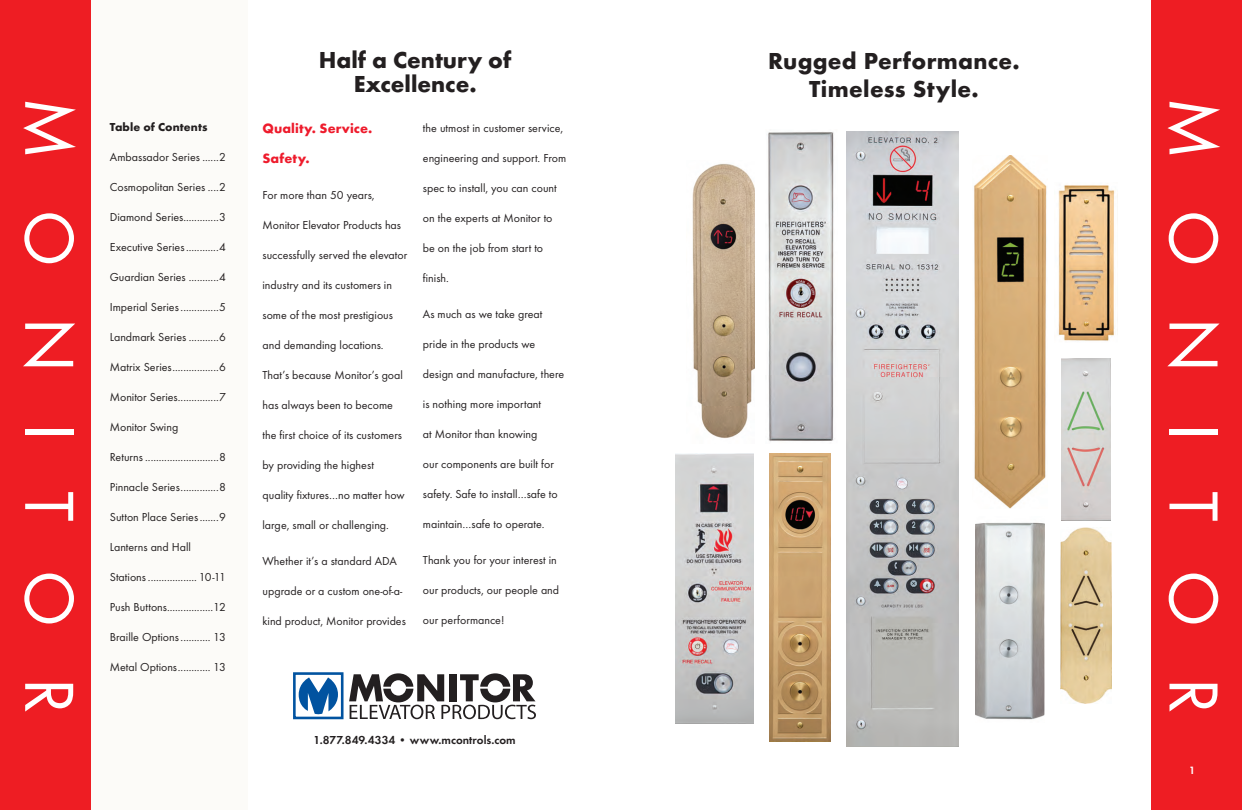
<style>
.page{position:relative;width:1242px;height:810px;background:#fff}
.page>*{position:absolute;margin:0;border:0;box-sizing:border-box;transform-origin:0 0}
.t1{font:72px "Futura T";letter-spacing:.7em;color:#fff}
.t2{font:700 24px/28px "Futura T";letter-spacing:.005em;color:#231f20;text-align:center}
.t3{font:700 14px/30px "Futura T";letter-spacing:.01em;color:#ee1b2c}
.t4{font:12px "Futura T";color:#231f20}
.t5{font:600 12px "Futura T";color:#231f20}
.t6{font:700 12px "Futura T";letter-spacing:.01em;color:#231f20}
.t7{font:600 11px "Futura T";color:#fff}
</style>
<div class="page">
<div style="left:83px;top:0;width:165px;height:810px;background:#fcfbf8"></div>
<div style="left:0;top:0;width:90px;height:810px;background:#ee1d23"></div>
<svg style="left:299px;top:677px;width:39px;height:37px"></svg>
<div style="left:293px;top:672px;width:51px;height:47px;border:3px solid #0153a0"></div>
<svg style="left:349px;top:673px;width:187px;height:46px"></svg>
<div style="left:1152px;top:0;width:90px;height:810px;background:#ee1d23"></div>
<img style="left:1060px;top:528px;width:52px;height:175px">
<img style="left:1058px;top:183px;width:58px;height:158px">
<img style="left:1062px;top:359px;width:48px;height:161px">
<img style="left:675px;top:454px;width:79px;height:270px">
<img style="left:974px;top:156px;width:73px;height:353px">
<img style="left:975px;top:522px;width:69px;height:198px">
<img style="left:692px;top:163px;width:62px;height:276px">
<img style="left:768px;top:132px;width:66px;height:310px">
<img style="left:847px;top:131px;width:112px;height:616px">
<img style="left:770px;top:454px;width:61px;height:287px">
<p class="t1" style="left:91px;top:97px;width:618px;rotate:90deg">MONITOR</p>
<p class="t6" style="left:110px;top:120px;width:99px">Table of Contents</p>
<p class="t4" style="left:110px;top:150px;width:118px">Ambassador Series ......2</p>
<p class="t4" style="left:110px;top:180px;width:117px">Cosmopolitan Series ....2</p>
<p class="t4" style="left:110px;top:210px;width:118px">Diamond Series.............3</p>
<p class="t4" style="left:110px;top:240px;width:118px">Executive Series ............4</p>
<p class="t4" style="left:110px;top:270px;width:118px">Guardian Series ...........4</p>
<p class="t4" style="left:110px;top:300px;width:118px">Imperial Series ..............5</p>
<p class="t4" style="left:110px;top:330px;width:118px">Landmark Series ...........6</p>
<p class="t4" style="left:110px;top:360px;width:118px">Matrix Series .................6</p>
<p class="t4" style="left:110px;top:390px;width:118px">Monitor Series ...............7</p>
<p class="t4" style="left:110px;top:420px;width:70px">Monitor Swing</p>
<p class="t4" style="left:110px;top:450px;width:117px">Returns ...........................8</p>
<p class="t4" style="left:110px;top:480px;width:118px">Pinnacle Series ..............8</p>
<p class="t4" style="left:110px;top:510px;width:118px">Sutton Place Series .......9</p>
<p class="t4" style="left:110px;top:540px;width:83px">Lanterns and Hall</p>
<p class="t4" style="left:110px;top:570px;width:118px">Stations .................. 10-11</p>
<p class="t4" style="left:110px;top:600px;width:117px">Push Buttons .................12</p>
<p class="t4" style="left:110px;top:630px;width:118px">Braille Options ........... 13</p>
<p class="t4" style="left:110px;top:660px;width:117px">Metal Options ............ 13</p>
<p class="t2" style="left:319px;top:48px;width:194px;line-height:24px">Half a Century of<br>Excellence.</p>
<p class="t3" style="left:262px;top:113px;width:111px">Quality. Service.<br>Safety.</p>
<p class="t4" style="left:262px;top:188px;width:114px">For more than 50 years,</p>
<p class="t4" style="left:262px;top:218px;width:140px">Monitor Elevator Products has</p>
<p class="t4" style="left:262px;top:248px;width:146px">successfully served the elevator</p>
<p class="t4" style="left:262px;top:278px;width:131px">industry and its customers in</p>
<p class="t4" style="left:262px;top:308px;width:132px">some of the most prestigious</p>
<p class="t4" style="left:262px;top:338px;width:123px">and demanding locations.</p>
<p class="t4" style="left:262px;top:368px;width:142px">That’s because Monitor’s goal</p>
<p class="t4" style="left:262px;top:398px;width:132px">has always been to become</p>
<p class="t4" style="left:262px;top:428px;width:141px">the first choice of its customers</p>
<p class="t4" style="left:262px;top:458px;width:113px">by providing the highest</p>
<p class="t4" style="left:262px;top:488px;width:144px">quality fixtures…no matter how</p>
<p class="t4" style="left:262px;top:518px;width:128px">large, small or challenging.</p>
<p class="t4" style="left:262px;top:554px;width:136px">Whether it’s a standard ADA</p>
<p class="t4" style="left:262px;top:584px;width:141px">upgrade or a custom one-of-a-</p>
<p class="t4" style="left:262px;top:614px;width:145px">kind product, Monitor provides</p>
<p class="t4" style="left:423px;top:121px;width:142px">the utmost in customer service,</p>
<p class="t4" style="left:423px;top:151px;width:145px">engineering and support. From</p>
<p class="t4" style="left:423px;top:181px;width:135px">spec to install, you can count</p>
<p class="t4" style="left:423px;top:211px;width:131px">on the experts at Monitor to</p>
<p class="t4" style="left:423px;top:241px;width:122px">be on the job from start to</p>
<p class="t4" style="left:423px;top:271px;width:28px">finish.</p>
<p class="t4" style="left:423px;top:307px;width:121px">As much as we take great</p>
<p class="t4" style="left:423px;top:337px;width:114px">pride in the products we</p>
<p class="t4" style="left:423px;top:367px;width:143px">design and manufacture, there</p>
<p class="t4" style="left:423px;top:397px;width:120px">is nothing more important</p>
<p class="t4" style="left:423px;top:427px;width:116px">at Monitor than knowing</p>
<p class="t4" style="left:423px;top:457px;width:132px">our components are built for</p>
<p class="t4" style="left:423px;top:487px;width:136px">safety. Safe to install…safe to</p>
<p class="t4" style="left:423px;top:517px;width:123px">maintain…safe to operate.</p>
<p class="t4" style="left:423px;top:553px;width:135px">Thank you for your interest in</p>
<p class="t4" style="left:423px;top:583px;width:138px">our products, our people and</p>
<p class="t4" style="left:423px;top:613px;width:83px">our performance!</p>
<p class="t5" style="left:313px;top:733px;width:204px">1.877.849.4334 • www.mcontrols.com</p>
<p class="t2" style="left:768px;top:47px;width:253px">rugged performance. timeless style.</p>
<p class="t1" style="left:1235px;top:97px;width:618px;rotate:90deg">MONITOR</p>
<p class="t7" style="left:1189px;top:764px;width:8px">1</p>
</div>
